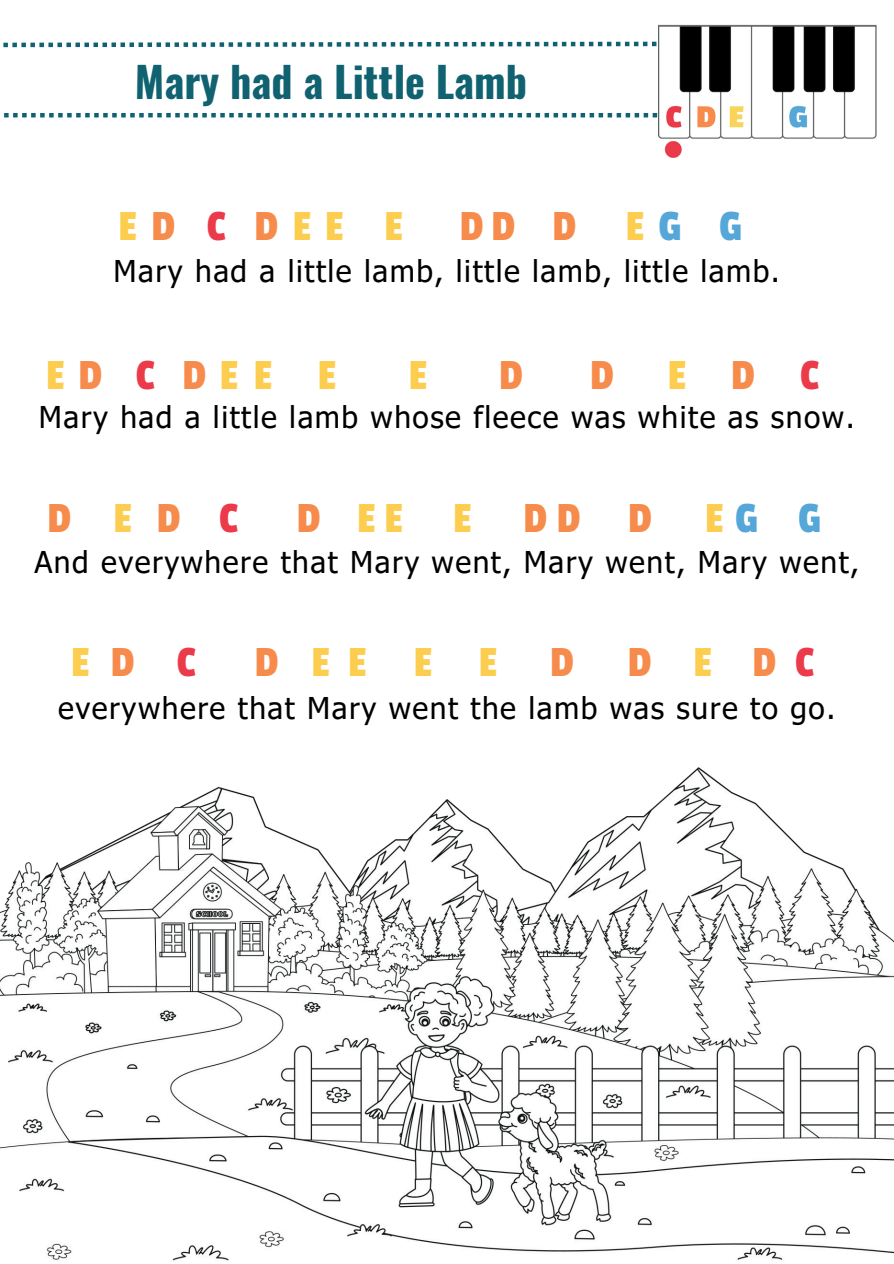
<style>
.page{position:relative;width:894px;height:1264px;background:#fff}
.page>*{position:absolute;margin:0;border:0;box-sizing:border-box;transform-origin:0 0}
.t1{font:45px "Passion One";letter-spacing:.82em;color:#f68b4c}
.t2{font:45px "Passion One";letter-spacing:.405em;color:#fccd4e}
.t3{font:45px "Passion One";letter-spacing:.82em;color:#fccd4e}
.t4{font:700 42px "Oswald";color:#106271}
.t5{font:30px "Tahoma";letter-spacing:.05em;color:#000}
.s1{color:#f68b4c}
.s2{color:#eb3a49}
.s3{color:#fccd4e}
.s4{color:#55a7d9}
</style>
<div class="page">
<svg style="left:4px;top:113px;width:654px;height:4px"></svg>
<svg style="left:3px;top:42px;width:654px;height:5px"></svg>
<img style="left:658px;top:24px;width:218px;height:133px">
<img style="left:0;top:767px;width:893px;height:494px">
<h2 class="t4" style="left:135px;top:60px;width:394px">Mary had a Little Lamb</h2>
<h1 class="t2" style="left:118px;top:203px;width:285px">E<span class="s1">D</span> <span class="s2">C</span> <span class="s1">D</span>EE E</h1>
<h1 class="t1" style="left:459px;top:203px;width:284px">DDD <span class="s3">E</span><span class="s4">GG</span></h1>
<p class="t5" style="left:114px;top:251px;width:667px">Mary had a little lamb, little lamb, little lamb.</p>
<h1 class="t2" style="left:46px;top:351px;width:291px">E<span class="s1">D</span> <span class="s2">C</span> <span class="s1">D</span>EE E</h1>
<h1 class="t2" style="left:408px;top:351px;width:20px">E</h1>
<h1 class="t1" style="left:499px;top:351px;width:25px">D</h1>
<h1 class="t1" style="left:590px;top:351px;width:230px">D <span class="s3">E</span>D<span class="s2">C</span></h1>
<p class="t5" style="left:39px;top:396px;width:817px">Mary had a little lamb whose fleece was white as snow.</p>
<h1 class="t1" style="left:47px;top:494px;width:192px">D<span class="s3">E</span>D<span class="s2">C</span></h1>
<h1 class="t1" style="left:297px;top:494px;width:526px">D<span class="s3">EE E</span> DD D <span class="s3">E</span><span class="s4">GG</span></h1>
<p class="t5" style="left:34px;top:542px;width:826px">And everywhere that Mary went, Mary went, Mary went,</p>
<h1 class="t2" style="left:71px;top:638px;width:126px">E<span class="s1">D</span> <span class="s2">C</span></h1>
<h1 class="t3" style="left:255px;top:638px;width:560px"><span class="s1">D</span>EE EE <span class="s1">D D</span>E<span class="s1">D</span><span class="s2">C</span></h1>
<p class="t5" style="left:58px;top:688px;width:778px">everywhere that Mary went the lamb was sure to go.</p>
</div>
